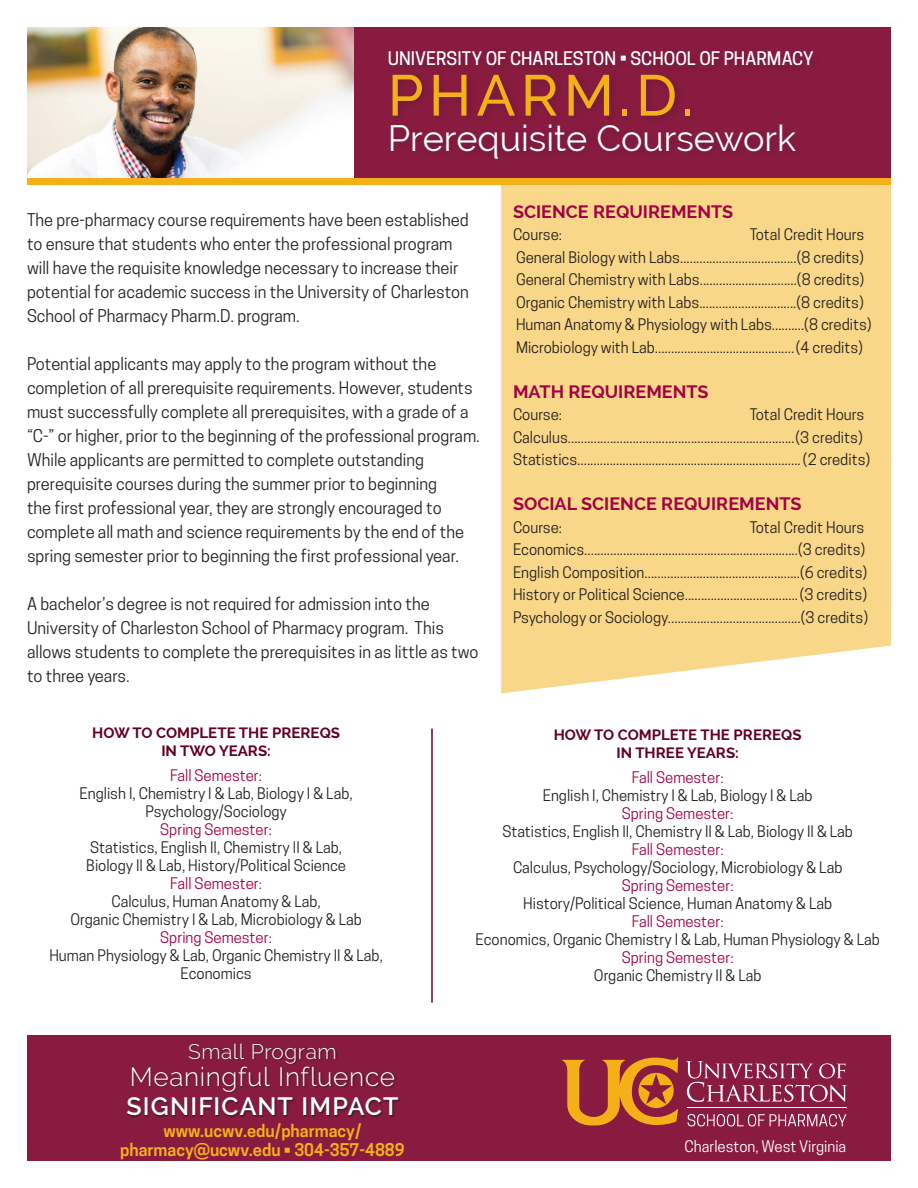
<style>
.page{position:relative;width:918px;height:1188px;background:#fff}
.page>*{position:absolute;margin:0;border:0;box-sizing:border-box;transform-origin:0 0}
.t1{font:500 57.6px "Raleway";letter-spacing:.09em;color:#f4b019}
.t2{font:36px "Raleway";color:#fff}
.t3{font:300 26.25px "Raleway";letter-spacing:.025em;color:#fff}
.t4{font:600 24.9px "Raleway";letter-spacing:.045em;color:#fff}
.t5{font:300 21px "Raleway";letter-spacing:.025em;color:#fff}
.t6{font:700 18px "Raleway";color:#a30146}
.t7{font:500 17.55px "Cooper Hewitt";color:#fff}
.t8{font:16.5px/24px "Cooper Hewitt";color:#231f20}
.t9{font:600 16.5px/19.5px "Cooper Hewitt";color:#f4b019;text-align:center}
.t10{font:15px/22.5px "Cooper Hewitt";color:#231f20}
.t11{font:15px "Cooper Hewitt";color:#a30146}
.t12{font:700 15px/18px "Raleway";color:#62001e;text-align:center}
.t13{font:15px "Cooper Hewitt";color:#fff}
</style>
<div class="page">
<div style="left:501px;top:177px;width:390px;height:516px;background:#f9d789"></div>
<div style="left:27px;top:27px;width:864px;height:150px;background:#8a1b40"></div>
<div style="left:27px;top:1036px;width:864px;height:125px;background:#8a1b40"></div>
<div style="left:127px;top:1043px;width:273px;height:75px;background:#231f20;opacity:.75"></div>
<div style="left:388px;top:70px;width:313px;height:57px;background:#831b3d"></div>
<div style="left:386px;top:120px;width:420px;height:49px;background:#871b3e"></div>
<div style="left:384px;top:47px;width:440px;height:30px;background:#841b3e"></div>
<hr style="left:431px;top:729px;width:2px;height:274px;background:#62001e">
<img style="left:27px;top:27px;width:327px;height:151px">
<div style="left:27px;top:178px;width:864px;height:7px;background:#f4b019"></div>
<svg style="left:562px;top:1057px;width:116px;height:68px"></svg>
<svg style="left:686px;top:1061px;width:161px;height:41px"></svg>
<hr style="left:687px;top:1108px;width:160px;height:1px;background:#fff">
<svg style="left:688px;top:1114px;width:158px;height:12px"></svg>
<p class="t7" style="left:388px;top:48px;width:427px">UNIVERSITY OF CHARLESTON • SCHOOL OF PHARMACY</p>
<h1 class="t1" style="left:388px;top:62px;width:307px">PHARM.D.</h1>
<h2 class="t2" style="left:388px;top:117px;width:410px">Prerequisite Coursework</h2>
<p class="t8" style="left:27px;top:208px;width:443px">The pre-pharmacy course requirements have been established to ensure that students who enter the professional program will have the requisite knowledge necessary to increase their potential for academic success in the University of Charleston School of Pharmacy Pharm.D. program.</p>
<p class="t8" style="left:27px;top:352px;width:454px">Potential applicants may apply to the program without the completion of all prerequisite requirements. However, students must successfully complete all prerequisites, with a grade of a “C-” or higher, prior to the beginning of the professional program.<br>While applicants are permitted to complete outstanding prerequisite courses during the summer prior to beginning<br>the first professional year, they are strongly encouraged to complete all math and science requirements by the end of the spring semester prior to beginning the first professional year.</p>
<p class="t8" style="left:27px;top:592px;width:453px">A bachelor’s degree is not required for admission into the University of Charleston School of Pharmacy program. This allows students to complete the prerequisites in as little as two to three years.</p>
<p class="t6" style="left:513px;top:201px;width:222px">SCIENCE REQUIREMENTS</p>
<p class="t10" style="left:513px;top:223px;width:51px">Course:</p>
<p class="t10" style="left:516px;top:223px;width:357px;text-indent:234px">Total Credit Hours General Biology with Labs....................................(8 credits)<br>General Chemistry with Labs..............................(8 credits)<br>Organic Chemistry with Labs..............................(8 credits)<br>Human Anatomy &amp; Physiology with Labs..........(8 credits)<br>Microbiology with Lab...........................................(4 credits)</p>
<p class="t6" style="left:513px;top:381px;width:197px">MATH REQUIREMENTS</p>
<p class="t10" style="left:513px;top:403px;width:51px">Course:</p>
<p class="t10" style="left:513px;top:403px;width:359px;text-indent:237px">Total Credit Hours<br>Calculus......................................................................(3 credits)<br>Statistics..................................................................... (2 credits)</p>
<p class="t6" style="left:513px;top:494px;width:290px">SOCIAL SCIENCE REQUIREMENTS</p>
<p class="t10" style="left:513px;top:516px;width:51px">Course:</p>
<p class="t10" style="left:513px;top:516px;width:357px;text-indent:237px">Total Credit Hours Economics..................................................................(3 credits)<br>English Composition................................................(6 credits)<br>History or Political Science...................................(3 credits)<br>Psychology or Sociology.........................................(3 credits)</p>
<p class="t12" style="left:92px;top:724px;width:249px">HOW TO COMPLETE THE PREREQS<br>IN TWO YEARS:</p>
<p class="t11" style="left:170px;top:767px;width:93px">Fall Semester:</p>
<p class="t10" style="left:80px;top:784px;width:275px;line-height:18px;text-align:center">English I, Chemistry I &amp; Lab, Biology I &amp; Lab,<br>Psychology/Sociology</p>
<p class="t11" style="left:160px;top:821px;width:113px">Spring Semester:</p>
<p class="t10" style="left:86px;top:838px;width:261px;line-height:18px">Statistics, English II, Chemistry II &amp; Lab,<br>Biology II &amp; Lab, History/Political Science</p>
<p class="t11" style="left:170px;top:875px;width:93px">Fall Semester:</p>
<p class="t10" style="left:70px;top:892px;width:293px;line-height:18px;text-align:center">Calculus, Human Anatomy &amp; Lab,<br>Organic Chemistry I &amp; Lab, Microbiology &amp; Lab</p>
<p class="t11" style="left:160px;top:929px;width:113px">Spring Semester:</p>
<p class="t10" style="left:49px;top:946px;width:335px;line-height:18px;text-align:center">Human Physiology &amp; Lab, Organic Chemistry II &amp; Lab,<br>Economics</p>
<h3 class="t5" style="left:188px;top:1039px;width:150px">Small Program</h3>
<h3 class="t3" style="left:130px;top:1061px;width:267px">Meaningful Influence</h3>
<h3 class="t4" style="left:126px;top:1092px;width:274px">SIGNIFICANT IMPACT</h3>
<p class="t9" style="left:120px;top:1121px;width:286px">www.ucwv.edu/pharmacy/ pharmacy@ucwv.edu • 304-357-4889</p>
<p class="t12" style="left:554px;top:726px;width:249px">HOW TO COMPLETE THE PREREQS<br>IN THREE YEARS:</p>
<p class="t11" style="left:632px;top:768px;width:93px">Fall Semester:</p>
<p class="t10" style="left:543px;top:784px;width:271px">English I, Chemistry I &amp; Lab, Biology I &amp; Lab</p>
<p class="t11" style="left:622px;top:804px;width:113px">Spring Semester:</p>
<p class="t10" style="left:502px;top:820px;width:352px">Statistics, English II, Chemistry II &amp; Lab, Biology II &amp; Lab</p>
<p class="t11" style="left:632px;top:840px;width:93px">Fall Semester:</p>
<p class="t10" style="left:513px;top:856px;width:331px">Calculus, Psychology/Sociology, Microbiology &amp; Lab</p>
<p class="t11" style="left:622px;top:876px;width:113px">Spring Semester:</p>
<p class="t10" style="left:523px;top:892px;width:311px">History/Political Science, Human Anatomy &amp; Lab</p>
<p class="t11" style="left:632px;top:912px;width:93px">Fall Semester:</p>
<p class="t10" style="left:476px;top:928px;width:406px">Economics, Organic Chemistry I &amp; Lab, Human Physiology &amp; Lab</p>
<p class="t11" style="left:622px;top:948px;width:113px">Spring Semester:</p>
<p class="t10" style="left:594px;top:964px;width:169px">Organic Chemistry II &amp; Lab</p>
<p class="t13" style="left:684px;top:1137px;width:163px">Charleston, West Virginia</p>
</div>
